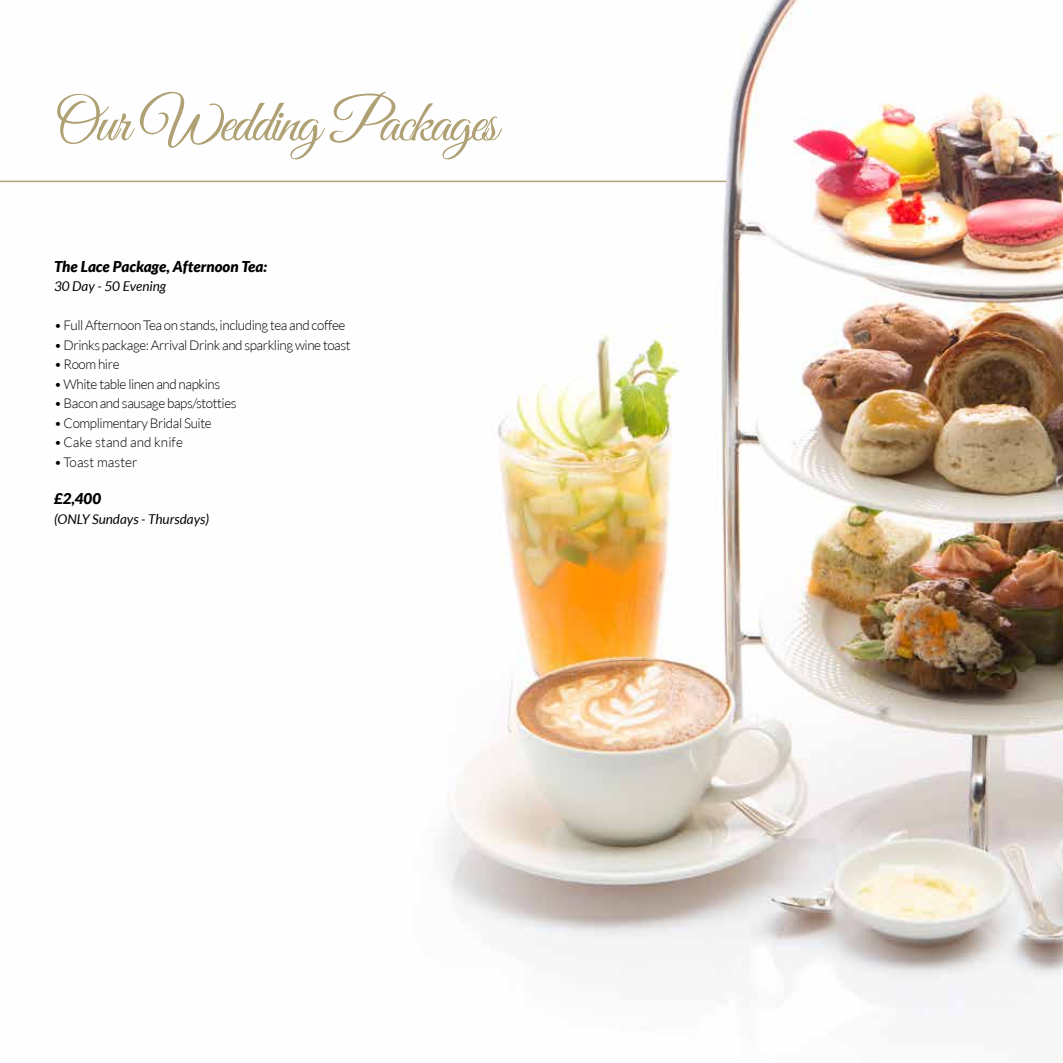
<style>
.page{position:relative;width:1063px;height:1063px;background:#fff}
.page>*{position:absolute;margin:0;border:0;box-sizing:border-box;transform-origin:0 0}
.t1{font:60.15px "Great Vibes";letter-spacing:-.04em;color:#afa174}
.t2{font:italic 900 15px "Lato";color:#000}
.t3{font:300 13.5px "Lato";letter-spacing:-.03em;color:#000}
.t4{font:italic 13.5px "Lato";color:#000}
.t5{font:300 13.5px "Lato";letter-spacing:.005em;color:#000}
</style>
<div class="page">
<img style="left:0;top:0;width:1063px;height:1017px">
<hr style="left:0;top:181px;width:726px;height:1px;background:#afa174">
<h1 class="t1" style="left:54px;top:89px;width:445px">Our Wedding Packages</h1>
<p class="t2" style="left:54px;top:257px;width:215px">The Lace Package, Afternoon Tea:</p>
<p class="t4" style="left:54px;top:279px;width:114px">30 Day - 50 Evening</p>
<p class="t3" style="left:54px;top:318px;width:293px">• Full Afternoon Tea on stands, including tea and coffee</p>
<p class="t3" style="left:54px;top:338px;width:298px">• Drinks package: Arrival Drink and sparkling wine toast</p>
<p class="t3" style="left:54px;top:357px;width:67px">• Room hire</p>
<p class="t3" style="left:54px;top:377px;width:168px">• White table linen and napkins</p>
<p class="t3" style="left:54px;top:396px;width:184px">• Bacon and sausage baps/stotties</p>
<p class="t3" style="left:54px;top:416px;width:159px">• Complimentary Bridal Suite</p>
<p class="t5" style="left:54px;top:435px;width:130px">• Cake stand and knife</p>
<p class="t5" style="left:54px;top:455px;width:85px">• Toast master</p>
<p class="t2" style="left:54px;top:490px;width:49px">£2,400</p>
<p class="t4" style="left:54px;top:511px;width:157px">(ONLY Sundays - Thursdays)</p>
</div>
